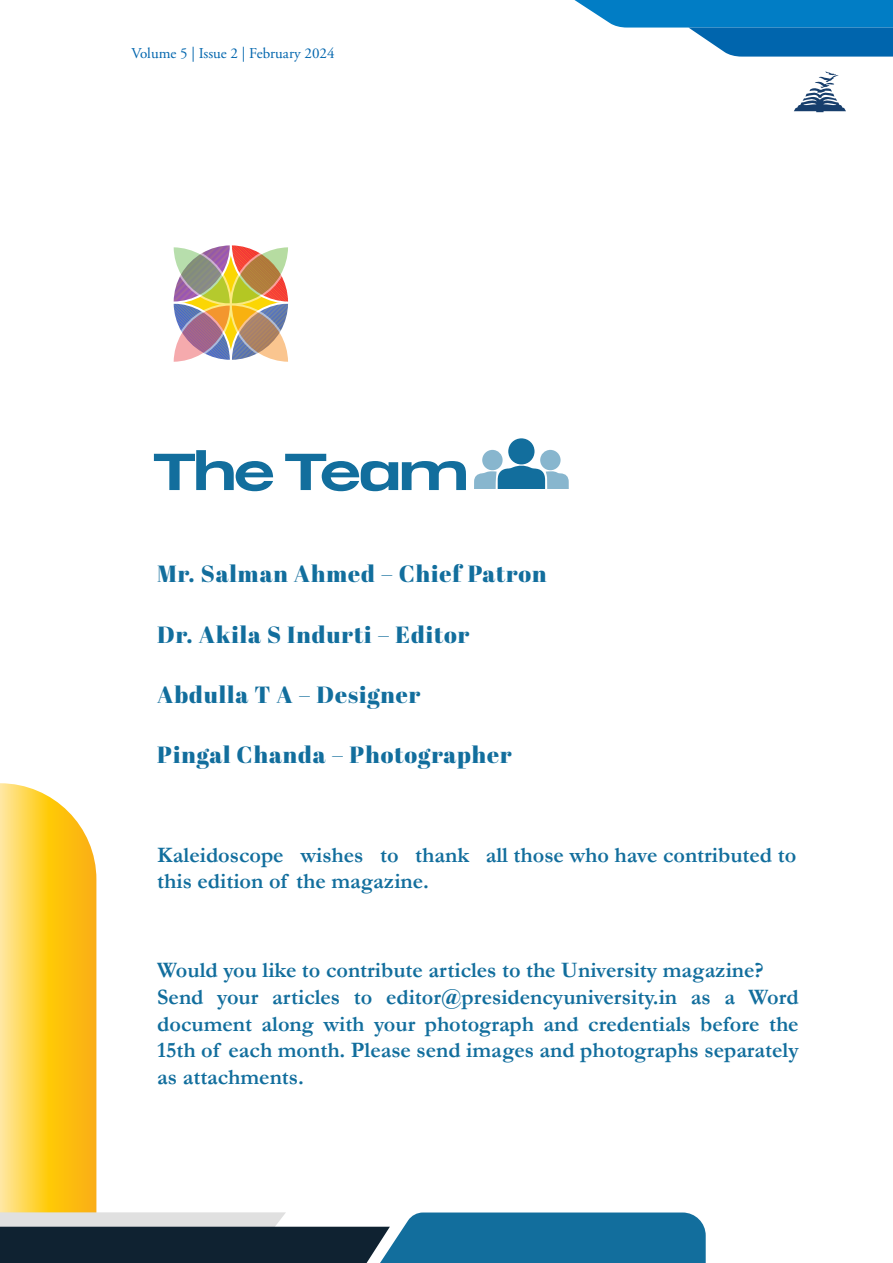
<style>
.page{position:relative;width:893px;height:1263px;background:#fff}
.page>*{position:absolute;margin:0;border:0;box-sizing:border-box;transform-origin:0 0}
.t1{font:51.75px "NCS Radhiumz";letter-spacing:-.04em;color:#126e9d}
.t2{font:23.4px "Abril Fatface";letter-spacing:.04em;color:#126e9d}
.t3{font:700 22.2px/26.7px "Garamond";color:#126e9d}
.t4{font:15px "Adobe Garamond Pro";color:#0065ad}
</style>
<div class="page">
<svg style="left:474px;top:465px;width:95px;height:24px"></svg>
<div style="left:508px;top:438px;width:27px;height:26px;background:#126e9d;border-radius:50%"></div>
<div style="left:540px;top:450px;width:21px;height:20px;background:#88b6ce;border-radius:50%"></div>
<div style="left:482px;top:450px;width:21px;height:20px;background:#88b6ce;border-radius:50%"></div>
<svg style="left:173px;top:245px;width:115px;height:117px"></svg>
<svg style="left:794px;top:71px;width:52px;height:41px"></svg>
<svg style="left:0;top:783px;width:706px;height:480px"></svg>
<svg style="left:574px;top:0;width:319px;height:57px"></svg>
<p class="t4" style="left:131px;top:44px;width:205px">Volume 5 | Issue 2 | February 2024</p>
<h1 class="t1" style="left:153px;top:442px;width:316px">The Team</h1>
<p class="t2" style="left:157px;top:557px;width:391px">Mr. Salman Ahmed – Chief Patron</p>
<p class="t2" style="left:157px;top:618px;width:314px">Dr. Akila S Indurti – Editor</p>
<p class="t2" style="left:157px;top:678px;width:265px">Abdulla T A – Designer</p>
<p class="t2" style="left:157px;top:738px;width:356px">Pingal Chanda – Photographer</p>
<p class="t3" style="left:157px;top:841px;width:640px">Kaleidoscope wishes to thank all those who have contributed to this edition of the magazine.</p>
<p class="t3" style="left:157px;top:957px;width:643px">Would you like to contribute articles to the University magazine?<br>Send your articles to editor@presidencyuniversity.in as a Word document along with your photograph and credentials before the 15th of each month. Please send images and photographs separately as attachments.</p>
</div>
